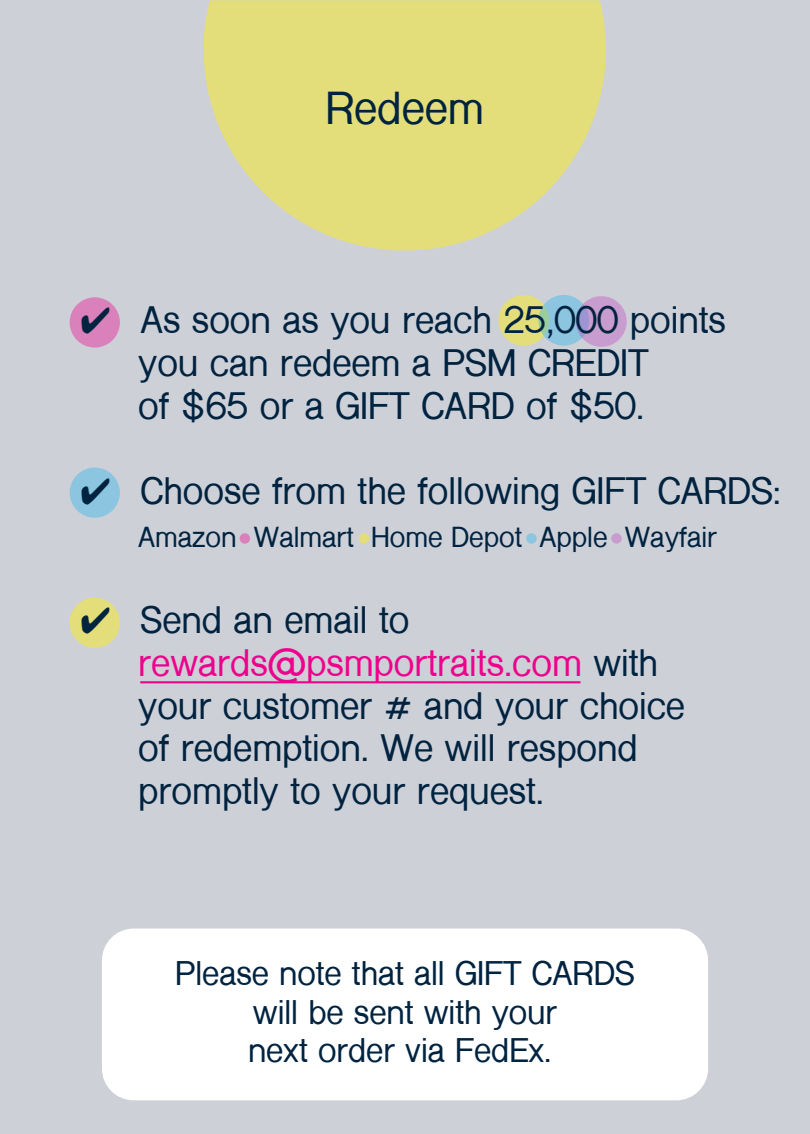
<style>
.page{position:relative;width:810px;height:1134px;background:#ced0d8}
.page>*{position:absolute;margin:0;border:0;box-sizing:border-box;transform-origin:0 0}
.t1{font:700 43.2px "Shree Dev 0714";color:#002340}
.t2{font:700 35.7px/42.9px "Shree Dev 0714";color:#002340}
.t3{font:700 31.8px/38.4px "Shree Dev 0714";color:#002340;text-align:center}
.t4{font:700 27px "Shree Dev 0714";color:#002340}
.s1{color:#ed028c}
</style>
<div class="page">
<div style="left:70px;top:598px;width:50px;height:50px;background:#e3de79;border-radius:50%"></div>
<div style="left:70px;top:468px;width:50px;height:50px;background:#8cc5df;border-radius:50%"></div>
<div style="left:70px;top:297px;width:50px;height:51px;background:#da80ba;border-radius:50%"></div>
<svg style="left:204px;top:0;width:402px;height:251px;fill:#e3de79"></svg>
<div style="left:498px;top:295px;width:51px;height:51px;background:#e3de79;border-radius:50%"></div>
<svg style="left:538px;top:295px;width:51px;height:51px;fill:#8cc5df"></svg>
<svg style="left:576px;top:296px;width:51px;height:51px;fill:#c89cce"></svg>
<div style="left:240px;top:533px;width:10px;height:11px;background:#da80ba;border-radius:50%"></div>
<div style="left:359px;top:533px;width:10px;height:11px;background:#e3de79;border-radius:50%"></div>
<svg style="left:526px;top:533px;width:11px;height:11px"></svg>
<div style="left:611px;top:533px;width:11px;height:11px;background:#c89cce;border-radius:50%"></div>
<div style="left:102px;top:929px;width:606px;height:171px;background:#fff;border-radius:32px"></div>
<hr style="left:140px;top:681px;width:440px;height:2px;background:#ed028c">
<p class="t1" style="left:326px;top:83px;width:160px">Redeem</p>
<p class="t2" style="left:138px;top:299px;width:589px;text-indent:-58px">✔ As soon as you reach 25,000 points you can redeem a PSM CREDIT<br>of $65 or a GIFT CARD of $50.</p>
<p class="t2" style="left:81px;top:471px;width:702px">✔ Choose from the following GIFT CARDS:</p>
<p class="t4" style="left:138px;top:522px;width:580px">Amazon Walmart Home Depot Apple Wayfair</p>
<p class="t2" style="left:138px;top:599px;width:548px;text-indent:-58px">✔ Send an email to <span class="s1">rewards@psmportraits.com</span> with your customer # and your choice of redemption. We will respond promptly to your request.</p>
<p class="t3" style="left:175px;top:955px;width:461px">Please note that all GIFT CARDS will be sent with your<br>next order via FedEx.</p>
</div>
